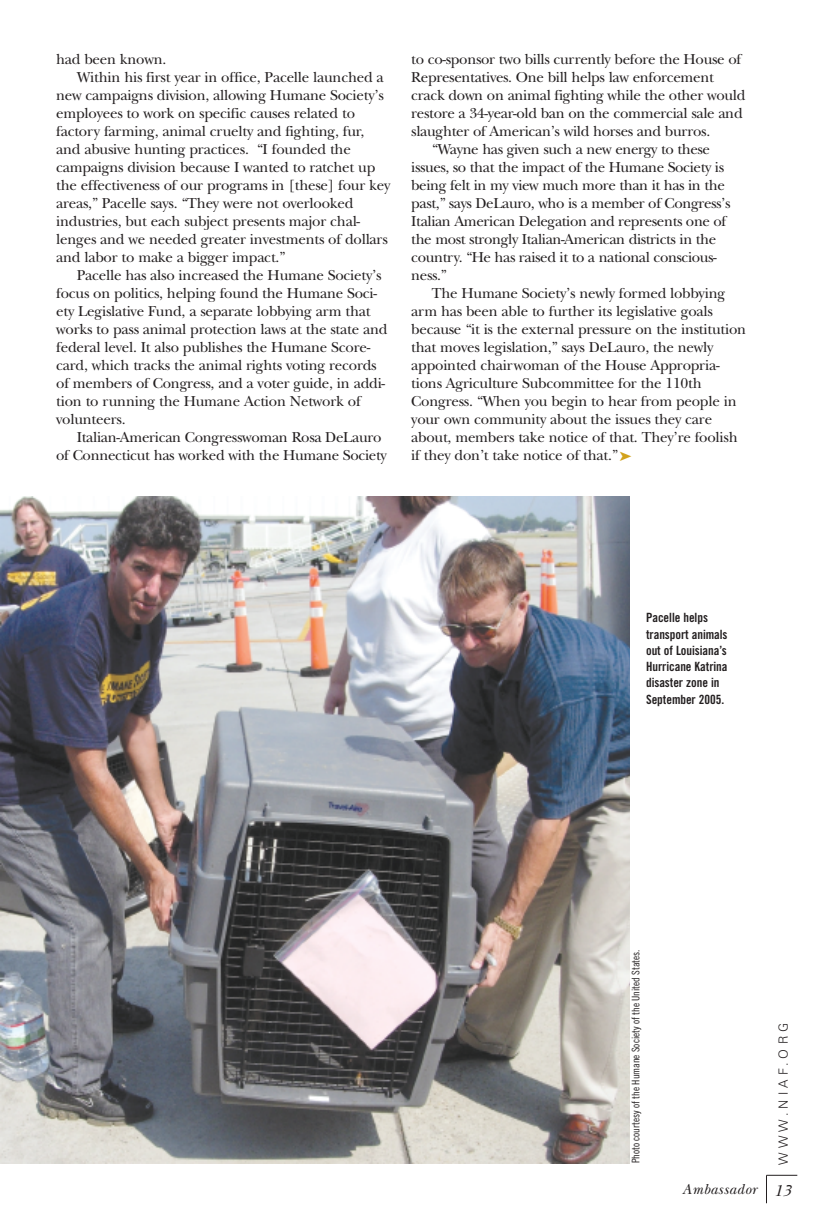
<style>
.page{position:relative;width:824px;height:1229px;background:#fff}
.page>*{position:absolute;margin:0;border:0;box-sizing:border-box;transform-origin:0 0}
.t1{font:15px "New Baskerville";letter-spacing:-.015em;color:#231f20}
.t2{font:italic 15px "New Baskerville";letter-spacing:.025em;color:#231f20}
.t3{font:12.75px/16.2px "Trade Gothic Bold Cond Twenty";letter-spacing:-.005em;color:#231f20}
.t4{font:300 12.75px "Zurich BT";letter-spacing:.33em;color:#231f20}
.t5{font:10.5px "Trade Gothic Cond Eighteen";letter-spacing:-.005em;color:#231f20}
.s1{font-size:16.5px}
</style>
<div class="page">
<hr style="left:766px;top:1175px;width:31px;height:1px;background:#231f20">
<svg style="left:766px;top:1175px;width:1px;height:28px"></svg>
<img style="left:1px;top:496px;width:628px;height:667px">
<p class="t1" style="left:56px;top:50px;width:112px">had been known.</p>
<p class="t1" style="left:77px;top:68px;width:308px">Within his first year in office, Pacelle launched a</p>
<p class="t1" style="left:56px;top:86px;width:329px">new campaigns division, allowing Humane Society’s</p>
<p class="t1" style="left:56px;top:104px;width:300px">employees to work on specific causes related to</p>
<p class="t1" style="left:56px;top:122px;width:309px">factory farming, animal cruelty and fighting, fur,</p>
<p class="t1" style="left:56px;top:140px;width:296px">and abusive hunting practices. “I founded the</p>
<p class="t1" style="left:56px;top:158px;width:320px">campaigns division because I wanted to ratchet up</p>
<p class="t1" style="left:56px;top:176px;width:336px">the effectiveness of our programs in [these] four key</p>
<p class="t1" style="left:56px;top:194px;width:299px">areas,” Pacelle says. “They were not overlooked</p>
<p class="t1" style="left:56px;top:212px;width:305px">industries, but each subject presents major chal-</p>
<p class="t1" style="left:56px;top:230px;width:333px">lenges and we needed greater investments of dollars</p>
<p class="t1" style="left:56px;top:248px;width:230px">and labor to make a bigger impact.”</p>
<p class="t1" style="left:77px;top:266px;width:306px">Pacelle has also increased the Humane Society’s</p>
<p class="t1" style="left:56px;top:284px;width:322px">focus on politics, helping found the Humane Soci-</p>
<p class="t1" style="left:56px;top:302px;width:316px">ety Legislative Fund, a separate lobbying arm that</p>
<p class="t1" style="left:56px;top:320px;width:333px">works to pass animal protection laws at the state and</p>
<p class="t1" style="left:56px;top:338px;width:315px">federal level. It also publishes the Humane Score-</p>
<p class="t1" style="left:56px;top:356px;width:322px">card, which tracks the animal rights voting records</p>
<p class="t1" style="left:56px;top:374px;width:330px">of members of Congress, and a voter guide, in addi-</p>
<p class="t1" style="left:56px;top:392px;width:306px">tion to running the Humane Action Network of</p>
<p class="t1" style="left:56px;top:410px;width:71px">volunteers.</p>
<p class="t1" style="left:77px;top:428px;width:306px">Italian-American Congresswoman Rosa DeLauro</p>
<p class="t1" style="left:56px;top:446px;width:332px">of Connecticut has worked with the Humane Society</p>
<p class="t1" style="left:411px;top:50px;width:331px">to co-sponsor two bills currently before the House of</p>
<p class="t1" style="left:411px;top:68px;width:304px">Representatives. One bill helps law enforcement</p>
<p class="t1" style="left:411px;top:86px;width:335px">crack down on animal fighting while the other would</p>
<p class="t1" style="left:411px;top:104px;width:333px">restore a 34-year-old ban on the commercial sale and</p>
<p class="t1" style="left:411px;top:122px;width:300px">slaughter of American’s wild horses and burros.</p>
<p class="t1" style="left:432px;top:140px;width:280px">“Wayne has given such a new energy to these</p>
<p class="t1" style="left:411px;top:158px;width:314px">issues, so that the impact of the Humane Society is</p>
<p class="t1" style="left:411px;top:176px;width:315px">being felt in my view much more than it has in the</p>
<p class="t1" style="left:411px;top:194px;width:320px">past,” says DeLauro, who is a member of Congress’s</p>
<p class="t1" style="left:411px;top:212px;width:316px">Italian American Delegation and represents one of</p>
<p class="t1" style="left:411px;top:230px;width:306px">the most strongly Italian-American districts in the</p>
<p class="t1" style="left:411px;top:248px;width:307px">country. “He has raised it to a national conscious-</p>
<p class="t1" style="left:411px;top:266px;width:37px">ness.”</p>
<p class="t1" style="left:432px;top:284px;width:295px">The Humane Society’s newly formed lobbying</p>
<p class="t1" style="left:411px;top:302px;width:303px">arm has been able to further its legislative goals</p>
<p class="t1" style="left:411px;top:320px;width:336px">because “it is the external pressure on the institution</p>
<p class="t1" style="left:411px;top:338px;width:303px">that moves legislation,” says DeLauro, the newly</p>
<p class="t1" style="left:411px;top:356px;width:310px">appointed chairwoman of the House Appropria-</p>
<p class="t1" style="left:411px;top:374px;width:292px">tions Agriculture Subcommittee for the 110th</p>
<p class="t1" style="left:411px;top:392px;width:327px">Congress. “When you begin to hear from people in</p>
<p class="t1" style="left:411px;top:410px;width:302px">your own community about the issues they care</p>
<p class="t1" style="left:411px;top:428px;width:328px">about, members take notice of that. They’re foolish</p>
<p class="t1" style="left:411px;top:446px;width:208px">if they don’t take notice of that.”</p>
<p class="t3" style="left:646px;top:611px;width:83px">Pacelle helps transport animals out of Louisiana’s<br>Hurricane Katrina disaster zone in<br>September 2005.</p>
<p class="t5" style="left:632px;top:1163px;width:215px;rotate:-90deg">Photo courtesy of the Humane Society of the United States.</p>
<p class="t4" style="left:778px;top:1165px;width:144px;rotate:-90deg">WWW.NIAF.ORG</p>
<p class="t2" style="left:682px;top:1180px;width:110px">Ambassador <span class="s1">13</span></p>
</div>
